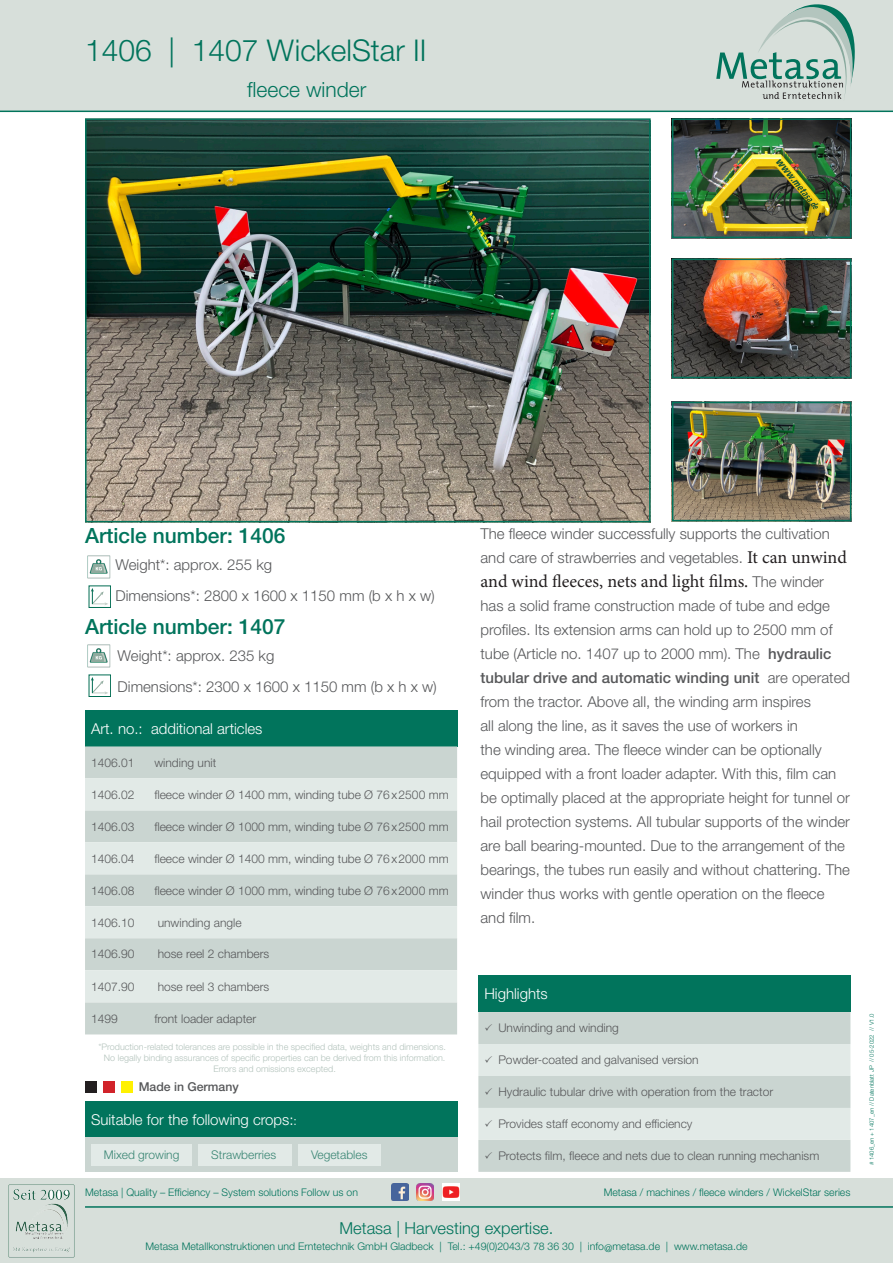
<style>
.page{position:relative;width:893px;height:1263px;background:#fff}
.page>*{position:absolute;margin:0;border:0;box-sizing:border-box;transform-origin:0 0}
.t1{font:300 30px "Helvetica Neue LT Std";color:#01745c}
.t2{font:500 21px "Helvetica Neue LT Std";color:#01745c}
.t3{font:300 21px "Helvetica Neue LT Std";color:#01745c}
.t4{font:18px "Minion Pro";color:#231f20}
.t5{font:300 16.5px "Helvetica Neue LT Std";color:#01745c}
.t6{font:300 15px/24px "Helvetica Neue LT Std";color:#57585a}
.t7{font:300 15px "Helvetica Neue LT Std";color:#fff}
.t8{font:500 12.3px "Helvetica Neue LT Std";color:#57585a}
.t9{font:300 12px "Helvetica Neue LT Std";color:#57585a}
.t10{font:300 12px "Helvetica Neue LT Std";color:#3a8674}
.t11{font:300 10.5px "Helvetica Neue LT Std";color:#01745c}
.t12{font:300 9px/10.8px "Helvetica Neue LT Std";color:#b3c3bc;text-align:center}
.t13{font:300 6px "Helvetica Neue LT Std";color:#01745c}
.s1{font-size:12px}
.s2{font-family:"Minion Pro";font-weight:400;font-size:18px;color:#231f20}
.s3{font-family:"Helvetica Neue LT Std";font-weight:300;font-size:15px;color:#57585a}
.s4{font-weight:500}
</style>
<div class="page">
<div style="left:0;top:1178px;width:893px;height:85px;background:#d7dfda"></div>
<div style="left:0;top:0;width:893px;height:111px;background:#d7dfda"></div>
<hr style="left:0;top:111px;width:893px;height:1px;background:#01745c">
<hr style="left:85px;top:1206px;width:808px;height:2px;background:#01745c">
<img style="left:87px;top:555px;width:24px;height:24px">
<div style="left:89px;top:586px;width:22px;height:22px;border:1px solid #006c52"></div>
<svg style="left:91px;top:588px;width:17px;height:17px"></svg>
<img style="left:391px;top:1183px;width:17px;height:17px">
<img style="left:417px;top:1183px;width:17px;height:17px">
<img style="left:442px;top:1183px;width:17px;height:17px">
<svg style="left:716px;top:4px;width:139px;height:95px"></svg>
<img style="left:9px;top:1184px;width:66px;height:74px">
<div style="left:85px;top:1080px;width:12px;height:12px;background:#231f20"></div>
<div style="left:103px;top:1080px;width:12px;height:12px;background:#d1232a"></div>
<div style="left:121px;top:1080px;width:12px;height:12px;background:#fff101"></div>
<div style="left:478px;top:976px;width:372px;height:36px;background:#01745c"></div>
<div style="left:478px;top:1012px;width:372px;height:160px;background:#cad5d1"></div>
<div style="left:85px;top:1101px;width:372px;height:37px;background:#01745c"></div>
<div style="left:85px;top:1138px;width:372px;height:34px;background:#cad5d1"></div>
<div style="left:198px;top:1144px;width:94px;height:21px;background:#e2eae7"></div>
<div style="left:85px;top:710px;width:372px;height:36px;background:#01745c"></div>
<div style="left:85px;top:746px;width:372px;height:288px;background:#cad5d1"></div>
<svg style="left:85px;top:778px;width:372px;height:224px;background:#d8e1dd"></svg>
<div style="left:298px;top:1144px;width:83px;height:21px;background:#e2eae7"></div>
<img style="left:87px;top:644px;width:24px;height:24px">
<div style="left:89px;top:675px;width:22px;height:22px;border:1px solid #006c52"></div>
<svg style="left:91px;top:677px;width:17px;height:17px"></svg>
<div style="left:91px;top:1144px;width:101px;height:21px;background:#e2eae7"></div>
<img style="left:88px;top:121px;width:560px;height:398px">
<div style="left:85px;top:118px;width:566px;height:404px;border:2px solid #01745c"></div>
<img style="left:675px;top:405px;width:173px;height:113px">
<div style="left:672px;top:402px;width:179px;height:119px;border:2px solid #01745c"></div>
<img style="left:675px;top:262px;width:173px;height:113px">
<div style="left:672px;top:259px;width:179px;height:119px;border:2px solid #01745c"></div>
<img style="left:675px;top:121px;width:173px;height:114px">
<div style="left:672px;top:118px;width:179px;height:120px;border:2px solid #01745c"></div>
<svg style="left:485px;top:1024px;width:7px;height:7px"></svg>
<svg style="left:478px;top:1044px;width:372px;height:96px;background:#dae3df"></svg>
<svg style="left:485px;top:1152px;width:7px;height:7px"></svg>
<h1 class="t1" style="left:85px;top:32px;width:343px">1406 | 1407 WickelStar II</h1>
<h2 class="t3" style="left:247px;top:76px;width:121px">fleece winder</h2>
<h2 class="t2" style="left:85px;top:523px;width:202px">Article number: 1406</h2>
<p class="t6" style="left:116px;top:548px;width:321px;line-height:31.5px">Weight*: approx. 255 kg<br>Dimensions*: 2800 x 1600 x 1150 mm (b x h x w)</p>
<h2 class="t2" style="left:85px;top:614px;width:202px">Article number: 1407</h2>
<p class="t6" style="left:118px;top:639px;width:321px;line-height:31.5px">Weight*: approx. 235 kg<br>Dimensions*: 2300 x 1600 x 1150 mm (b x h x w)</p>
<p class="t7" style="left:91px;top:719px;width:173px">Art. no.: additional articles</p>
<p class="t9" style="left:91px;top:755px;width:45px">1406.01</p>
<p class="t9" style="left:154px;top:755px;width:63px">winding unit</p>
<p class="t9" style="left:91px;top:787px;width:45px">1406.02</p>
<p class="t9" style="left:154px;top:787px;width:296px">fleece winder Ø 1400 mm, winding tube Ø 76x2500 mm</p>
<p class="t9" style="left:91px;top:819px;width:45px">1406.03</p>
<p class="t9" style="left:154px;top:819px;width:296px">fleece winder Ø 1000 mm, winding tube Ø 76x2500 mm</p>
<p class="t9" style="left:91px;top:851px;width:45px">1406.04</p>
<p class="t9" style="left:154px;top:851px;width:296px">fleece winder Ø 1400 mm, winding tube Ø 76x2000 mm</p>
<p class="t9" style="left:91px;top:883px;width:45px">1406.08</p>
<p class="t9" style="left:154px;top:883px;width:296px">fleece winder Ø 1000 mm, winding tube Ø 76x2000 mm</p>
<p class="t9" style="left:91px;top:915px;width:45px">1406.10</p>
<p class="t9" style="left:158px;top:915px;width:85px">unwinding angle</p>
<p class="t9" style="left:91px;top:947px;width:45px">1406.90</p>
<p class="t9" style="left:158px;top:947px;width:113px">hose reel 2 chambers</p>
<p class="t9" style="left:91px;top:979px;width:45px">1407.90</p>
<p class="t9" style="left:158px;top:979px;width:113px">hose reel 3 chambers</p>
<p class="t9" style="left:91px;top:1011px;width:28px">1499</p>
<p class="t9" style="left:154px;top:1011px;width:103px">front loader adapter</p>
<p class="t12" style="left:98px;top:1041px;width:349px">*Production-related tolerances are possible in the specified data, weights and dimensions.<br>No legally binding assurances of specific properties can be derived from this information.<br>Errors and omissions excepted.</p>
<p class="t8" style="left:139px;top:1079px;width:101px">Made in Germany</p>
<p class="t7" style="left:91px;top:1110px;width:207px">Suitable for the following crops:<span class="s1">:</span></p>
<p class="t10" style="left:211px;top:1147px;width:66px">Strawberries</p>
<p class="t10" style="left:104px;top:1147px;width:77px">Mixed growing</p>
<p class="t10" style="left:311px;top:1147px;width:58px">Vegetables</p>
<p class="t11" style="left:85px;top:1186px;width:274px">Metasa | Quality – Efficiency – System solutions Follow us on</p>
<p class="t6" style="left:480px;top:521px;width:368px">The fleece winder successfully supports the cultivation and care of strawberries and vegetables. <span class="s2">It can unwind</span></p>
<p class="t4" style="left:480px;top:569px;width:345px">and wind fleeces, nets and light films. <span class="s3">The winder</span></p>
<p class="t6" style="left:480px;top:593px;width:371px">has a solid frame construction made of tube and edge profiles. Its extension arms can hold up to 2500 mm of tube (Article no. 1407 up to 2000 mm). The <span class="s4">hydraulic tubular drive and automatic winding unit</span> are operated from the tractor. Above all, the winding arm inspires<br>all along the line, as it saves the use of workers in<br>the winding area. The fleece winder can be optionally equipped with a front loader adapter. With this, film can be optimally placed at the appropriate height for tunnel or hail protection systems. All tubular supports of the winder are ball bearing-mounted. Due to the arrangement of the bearings, the tubes run easily and without chattering. The winder thus works with gentle operation on the fleece and film.</p>
<p class="t7" style="left:484px;top:985px;width:65px">Highlights</p>
<p class="t9" style="left:498px;top:1021px;width:122px">Unwinding and winding</p>
<p class="t9" style="left:498px;top:1053px;width:202px">Powder-coated and galvanised version</p>
<p class="t9" style="left:498px;top:1085px;width:276px">Hydraulic tubular drive with operation from the tractor</p>
<p class="t9" style="left:498px;top:1116px;width:196px">Provides staff economy and efficiency</p>
<p class="t9" style="left:498px;top:1148px;width:322px">Protects film, fleece and nets due to clean running mechanism</p>
<p class="t11" style="left:604px;top:1186px;width:248px">Metasa / machines / fleece winders / WickelStar series</p>
<p class="t5" style="left:339px;top:1218px;width:215px">Metasa | Harvesting expertise.</p>
<p class="t11" style="left:146px;top:1240px;width:603px">Metasa Metallkonstruktionen und Erntetechnik GmbH Gladbeck | Tel.: +49(0)2043/3 78 36 30 | info@metasa.de | www.metasa.de</p>
<p class="t13" style="left:868px;top:1165px;width:153px;rotate:-90deg"># 1406_en + 1407_en // Datenblatt JP // 05-2022 // V1.0</p>
</div>
